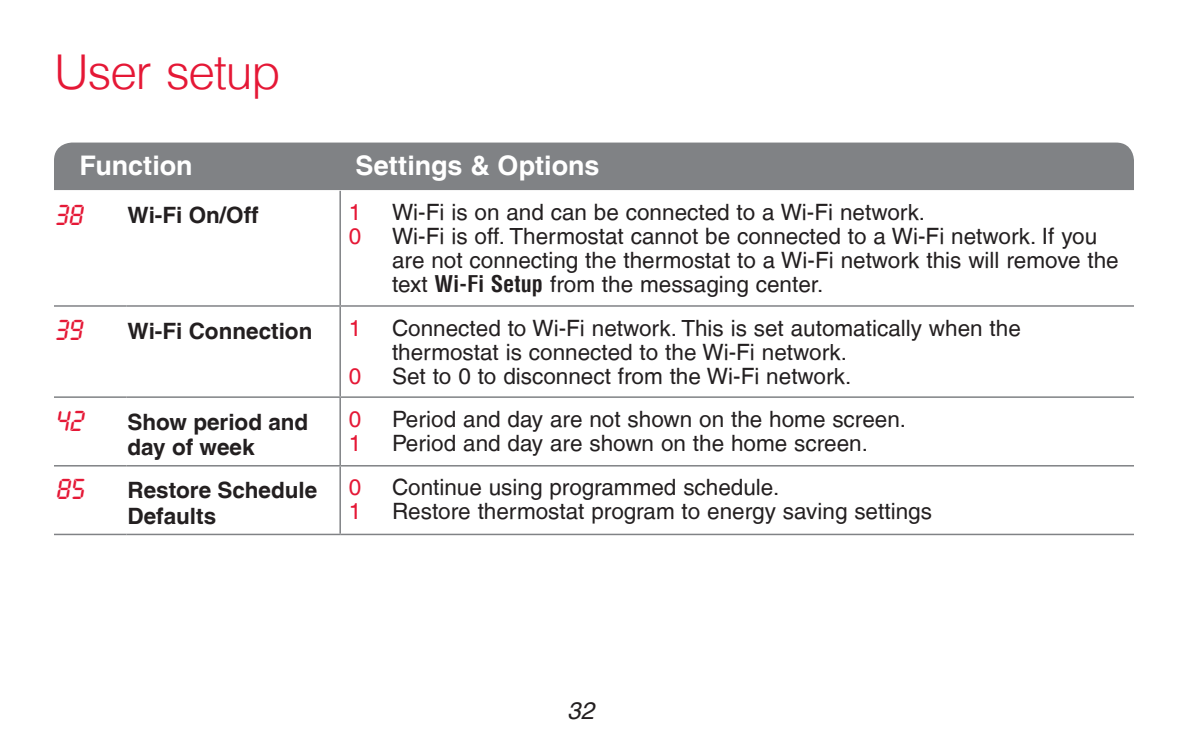
<style>
.page{position:relative;width:1188px;height:756px;background:#fff}
.page>*{position:absolute;margin:0;border:0;box-sizing:border-box;transform-origin:0 0}
.Red_Bar_Header{font:300 48px "Helvetica LT";letter-spacing:-.025em;color:#e51836}
.ISU_Number{font:30px "LCD Hwell";color:#e51836}
.t1{font:700 27px "Helvetica LT";color:#fff}
.t2{font:italic 24px "Helvetica LT";color:#231f20}
.System_Setup_Options{font:22.5px/24px "Helvetica LT";color:#231f20}
.ISU_Title{font:700 22.5px/25.5px "Helvetica LT";color:#231f20}
.System_Setup_Options-2{font:22.5px "Helvetica LT";color:#e51836}
.s1{font-weight:700;font-stretch:condensed}
</style>
<div class="page">
<hr style="left:54px;top:305px;width:72px;height:2px;background:#808285">
<hr style="left:54px;top:396px;width:72px;height:2px;background:#808285">
<hr style="left:54px;top:465px;width:72px;height:2px;background:#808285">
<hr style="left:54px;top:534px;width:72px;height:1px;background:#808285">
<hr style="left:339px;top:191px;width:2px;height:114px;background:#808285">
<hr style="left:126px;top:305px;width:214px;height:2px;background:#808285">
<hr style="left:340px;top:305px;width:794px;height:2px;background:#808285">
<hr style="left:339px;top:307px;width:2px;height:89px;background:#808285">
<hr style="left:126px;top:396px;width:214px;height:2px;background:#808285">
<hr style="left:340px;top:396px;width:794px;height:2px;background:#808285">
<hr style="left:339px;top:398px;width:2px;height:67px;background:#808285">
<hr style="left:126px;top:465px;width:214px;height:2px;background:#808285">
<hr style="left:340px;top:465px;width:794px;height:2px;background:#808285">
<hr style="left:339px;top:467px;width:2px;height:67px;background:#808285">
<hr style="left:126px;top:534px;width:214px;height:1px;background:#808285">
<hr style="left:340px;top:534px;width:794px;height:1px;background:#808285">
<div style="left:54px;top:143px;width:1080px;height:47px;background:#808285"></div>
<p class="Red_Bar_Header" style="left:54px;top:42px;width:228px">User setup</p>
<p class="t1" style="left:80px;top:149px;width:115px">Function</p>
<p class="t1" style="left:356px;top:149px;width:245px">Settings &amp; Options</p>
<p class="ISU_Number" style="left:55px;top:200px;width:29px">38</p>
<p class="ISU_Title" style="left:127px;top:202px;width:133px">Wi-Fi On/Off</p>
<p class="System_Setup_Options-2" style="left:349px;top:200px;width:14px">1</p>
<p class="System_Setup_Options" style="left:392px;top:201px;width:535px">Wi-Fi is on and can be connected to a Wi-Fi network.</p>
<p class="System_Setup_Options-2" style="left:349px;top:224px;width:14px">0</p>
<p class="System_Setup_Options" style="left:392px;top:225px;width:728px">Wi-Fi is off. Thermostat cannot be connected to a Wi-Fi network. If you are not connecting the thermostat to a Wi-Fi network this will remove the text <span class="s1">Wi-Fi Setup</span> from the messaging center.</p>
<p class="ISU_Number" style="left:55px;top:315px;width:29px">39</p>
<p class="ISU_Title" style="left:127px;top:318px;width:186px">Wi-Fi Connection</p>
<p class="System_Setup_Options-2" style="left:349px;top:315px;width:14px">1</p>
<p class="System_Setup_Options" style="left:392px;top:316px;width:630px">Connected to Wi-Fi network. This is set automatically when the thermostat is connected to the Wi-Fi network.</p>
<p class="System_Setup_Options-2" style="left:349px;top:363px;width:14px">0</p>
<p class="System_Setup_Options" style="left:392px;top:364px;width:461px">Set to 0 to disconnect from the Wi-Fi network.</p>
<p class="ISU_Number" style="left:55px;top:406px;width:30px">42</p>
<p class="ISU_Title" style="left:127px;top:409px;width:182px">Show period and day of week</p>
<p class="System_Setup_Options-2" style="left:349px;top:406px;width:14px">0</p>
<p class="System_Setup_Options" style="left:392px;top:407px;width:516px">Period and day are not shown on the home screen.</p>
<p class="System_Setup_Options-2" style="left:349px;top:430px;width:14px">1</p>
<p class="System_Setup_Options" style="left:392px;top:431px;width:477px">Period and day are shown on the home screen.</p>
<p class="ISU_Number" style="left:55px;top:475px;width:30px">85</p>
<p class="ISU_Title" style="left:127px;top:477px;width:191px">Restore Schedule<br>Defaults</p>
<p class="System_Setup_Options-2" style="left:349px;top:475px;width:14px">0</p>
<p class="System_Setup_Options" style="left:392px;top:476px;width:389px">Continue using programmed schedule.</p>
<p class="System_Setup_Options-2" style="left:349px;top:499px;width:14px">1</p>
<p class="System_Setup_Options" style="left:392px;top:500px;width:541px">Restore thermostat program to energy saving settings</p>
<p class="t2" style="left:567px;top:697px;width:28px">32</p>
</div>
